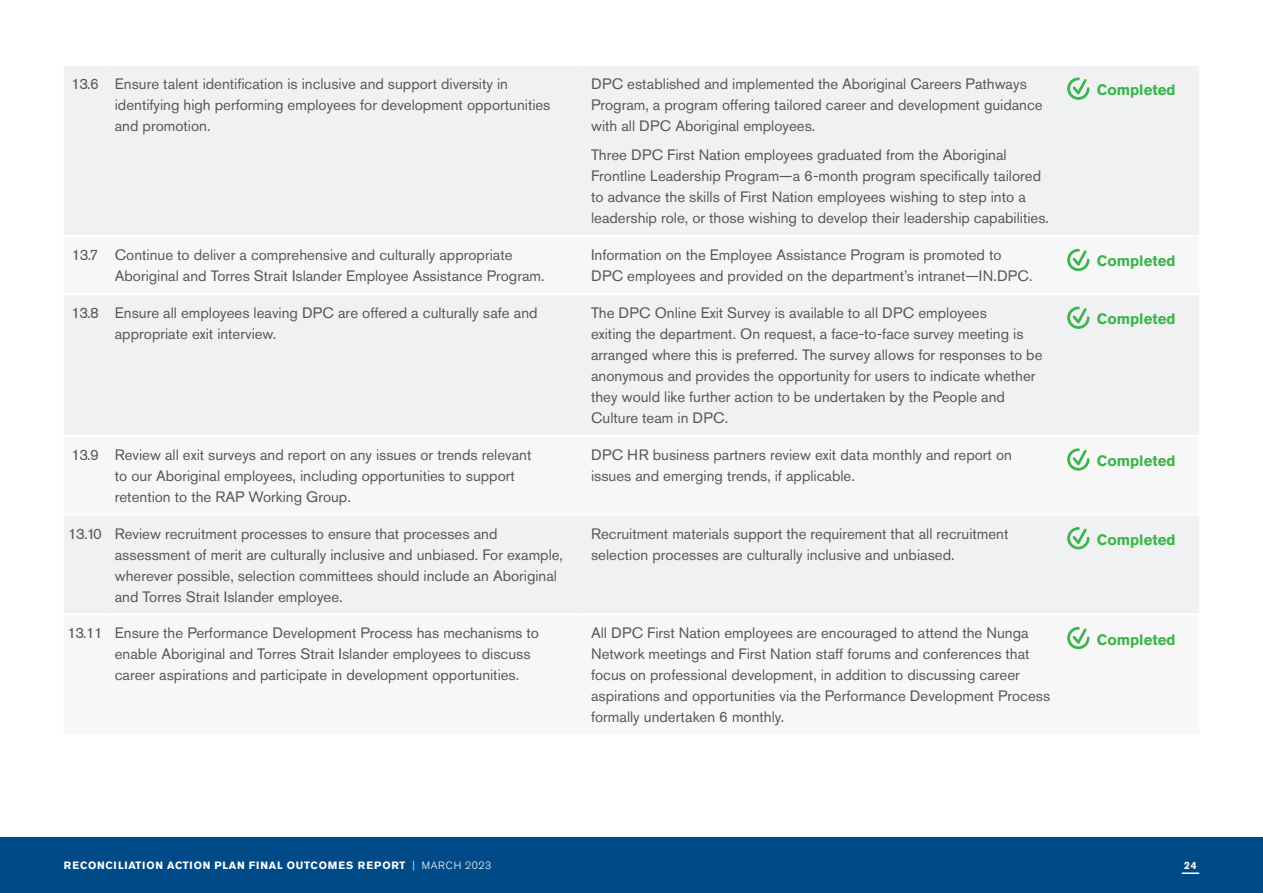
<style>
.page{position:relative;width:1263px;height:893px;background:#fff}
.page>*{position:absolute;margin:0;border:0;box-sizing:border-box;transform-origin:0 0}
.Table_Body{font:15px/21px "Akzidenz Grotesk Std";color:#57585a}
.Body_Text{font:700 15px "Akzidenz Grotesk Std";color:#3ab54a}
.t1{font:700 10.5px "Akzidenz Grotesk Std";letter-spacing:.065em;color:#fff}
.s1{font-weight:300}
</style>
<div class="page">
<div style="left:0;top:838px;width:1263px;height:55px;background:#004b87"></div>
<svg style="left:1182px;top:872px;width:17px;height:2px"></svg>
<div style="left:64px;top:66px;width:1135px;height:169px;background:#f0f1f2"></div>
<div style="left:64px;top:248px;width:1135px;height:402px;background:#f0f1f2"></div>
<hr style="left:64px;top:435px;width:42px;height:2px;background:#fff">
<hr style="left:106px;top:435px;width:477px;height:2px;background:#fff">
<hr style="left:583px;top:435px;width:476px;height:2px;background:#fff">
<hr style="left:1059px;top:435px;width:140px;height:2px;background:#fff">
<hr style="left:64px;top:613px;width:42px;height:2px;background:#fff">
<hr style="left:106px;top:613px;width:477px;height:2px;background:#fff">
<hr style="left:583px;top:613px;width:476px;height:2px;background:#fff">
<hr style="left:1059px;top:613px;width:140px;height:2px;background:#fff">
<hr style="left:64px;top:293px;width:42px;height:2px;background:#fff">
<hr style="left:64px;top:513px;width:42px;height:3px;background:#fff">
<hr style="left:106px;top:293px;width:477px;height:2px;background:#fff">
<hr style="left:106px;top:513px;width:477px;height:3px;background:#fff">
<hr style="left:583px;top:293px;width:476px;height:2px;background:#fff">
<hr style="left:583px;top:513px;width:476px;height:3px;background:#fff">
<hr style="left:1059px;top:293px;width:140px;height:2px;background:#fff">
<hr style="left:1059px;top:513px;width:140px;height:3px;background:#fff">
<svg style="left:1067px;top:77px;width:23px;height:23px"></svg>
<svg style="left:1067px;top:249px;width:23px;height:22px"></svg>
<svg style="left:1067px;top:306px;width:23px;height:23px"></svg>
<svg style="left:1067px;top:448px;width:23px;height:23px"></svg>
<svg style="left:1067px;top:527px;width:23px;height:23px"></svg>
<svg style="left:1067px;top:627px;width:23px;height:22px"></svg>
<p class="Table_Body" style="left:71px;top:73px;width:29px">13.6</p>
<p class="Table_Body" style="left:115px;top:73px;width:437px">Ensure talent identification is inclusive and support diversity in identifying high performing employees for development opportunities and promotion.</p>
<p class="Table_Body" style="left:591px;top:73px;width:453px">DPC established and implemented the Aboriginal Careers Pathways<br>Program, a program offering tailored career and development guidance with all DPC Aboriginal employees.</p>
<p class="Table_Body" style="left:591px;top:145px;width:459px">Three DPC First Nation employees graduated from the Aboriginal Frontline Leadership Program—a 6-month program specifically tailored to advance the skills of First Nation employees wishing to step into a leadership role, or those wishing to develop their leadership capabilities.</p>
<p class="Body_Text" style="left:1097px;top:81px;width:80px">Completed</p>
<p class="Table_Body" style="left:72px;top:244px;width:28px">13.7</p>
<p class="Table_Body" style="left:115px;top:244px;width:431px">Continue to deliver a comprehensive and culturally appropriate<br>Aboriginal and Torres Strait Islander Employee Assistance Program.</p>
<p class="Table_Body" style="left:591px;top:244px;width:443px">Information on the Employee Assistance Program is promoted to<br>DPC employees and provided on the department’s intranet—IN.DPC.</p>
<p class="Body_Text" style="left:1097px;top:253px;width:80px">Completed</p>
<p class="Table_Body" style="left:71px;top:302px;width:29px">13.8</p>
<p class="Table_Body" style="left:115px;top:302px;width:424px">Ensure all employees leaving DPC are offered a culturally safe and appropriate exit interview.</p>
<p class="Table_Body" style="left:591px;top:302px;width:453px">The DPC Online Exit Survey is available to all DPC employees<br>exiting the department. On request, a face-to-face survey meeting is arranged where this is preferred. The survey allows for responses to be anonymous and provides the opportunity for users to indicate whether they would like further action to be undertaken by the People and Culture team in DPC.</p>
<p class="Body_Text" style="left:1097px;top:310px;width:80px">Completed</p>
<p class="Table_Body" style="left:71px;top:444px;width:29px">13.9</p>
<p class="Table_Body" style="left:115px;top:444px;width:418px">Review all exit surveys and report on any issues or trends relevant to our Aboriginal employees, including opportunities to support retention to the RAP Working Group.</p>
<p class="Table_Body" style="left:591px;top:444px;width:422px">DPC HR business partners review exit data monthly and report on issues and emerging trends, if applicable.</p>
<p class="Body_Text" style="left:1097px;top:452px;width:80px">Completed</p>
<p class="Table_Body" style="left:68px;top:523px;width:35px">13.10</p>
<p class="Table_Body" style="left:115px;top:523px;width:450px">Review recruitment processes to ensure that processes and assessment of merit are culturally inclusive and unbiased. For example, wherever possible, selection committees should include an Aboriginal and Torres Strait Islander employee.</p>
<p class="Table_Body" style="left:591px;top:523px;width:419px">Recruitment materials support the requirement that all recruitment selection processes are culturally inclusive and unbiased.</p>
<p class="Body_Text" style="left:1097px;top:531px;width:80px">Completed</p>
<p class="Table_Body" style="left:67px;top:622px;width:37px">13.11</p>
<p class="Table_Body" style="left:115px;top:622px;width:426px">Ensure the Performance Development Process has mechanisms to enable Aboriginal and Torres Strait Islander employees to discuss career aspirations and participate in development opportunities.</p>
<p class="Table_Body" style="left:591px;top:622px;width:461px">All DPC First Nation employees are encouraged to attend the Nunga Network meetings and First Nation staff forums and conferences that focus on professional development, in addition to discussing career aspirations and opportunities via the Performance Development Process formally undertaken 6 monthly.</p>
<p class="Body_Text" style="left:1097px;top:631px;width:80px">Completed</p>
<p class="t1" style="left:64px;top:859px;width:429px">RECONCILIATION ACTION PLAN FINAL OUTCOMES REPORT <span class="s1">| MARCH 2023</span></p>
<p class="t1" style="left:1184px;top:859px;width:14px">24</p>
</div>
